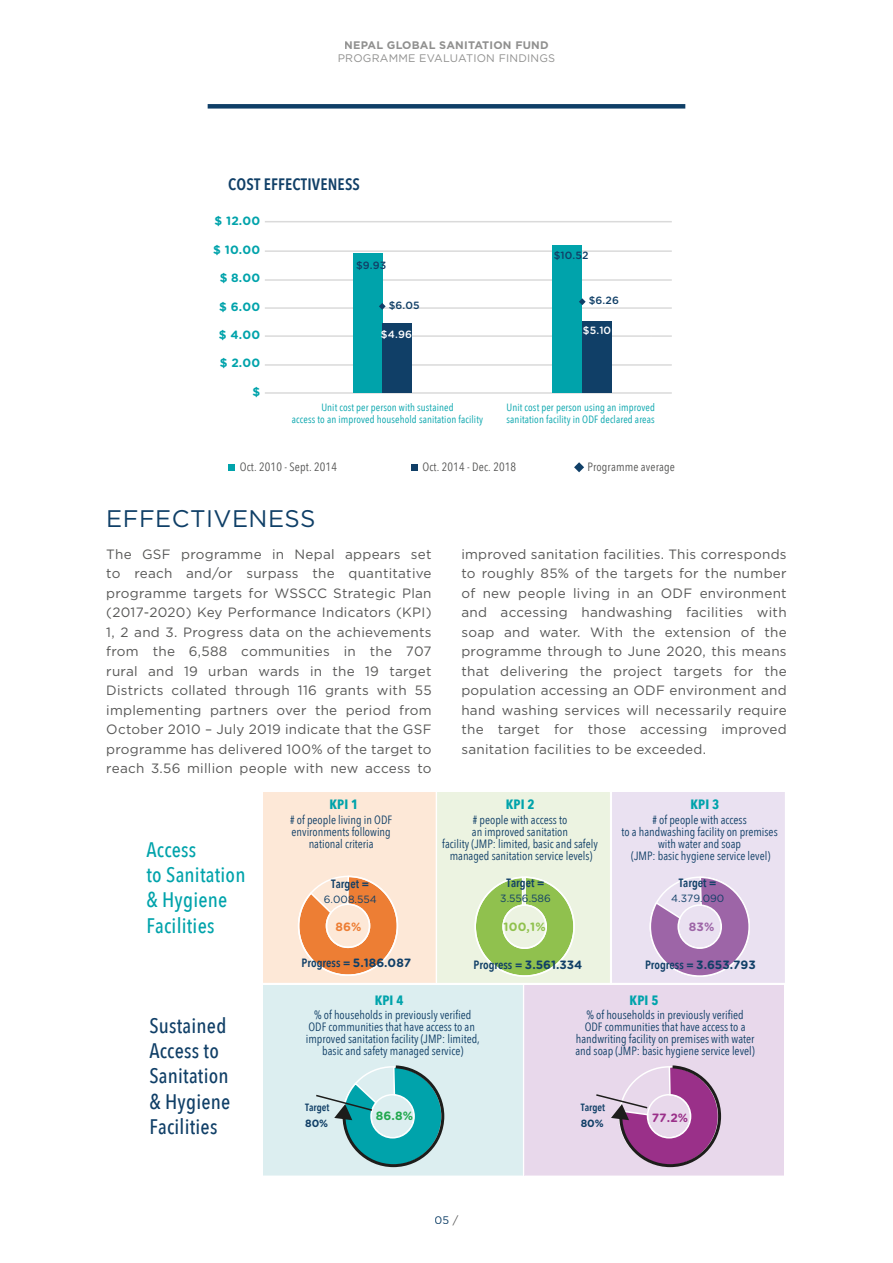
<style>
.page{position:relative;width:893px;height:1263px;background:#fff}
.page>*{position:absolute;margin:0;border:0;box-sizing:border-box;transform-origin:0 0}
.t1{font:24px "Gotham";letter-spacing:.02em;color:#0f3f67}
.t2{font:500 21px/25.2px "Avenir Next Condensed";letter-spacing:.01em;color:#103f67}
.t3{font:500 21px/25.2px "Avenir Next Condensed";letter-spacing:.01em;color:#00a3ab}
.t4{font:600 16.5px "Avenir Next Condensed";letter-spacing:.01em;color:#103f67}
.t5{font:13.5px/19.5px "Gotham";letter-spacing:.02em;color:#575756;text-align:justify}
.t6{font:700 13.5px "Avenir Next Condensed";letter-spacing:.01em;color:#00a3ab}
.t7{font:12px/12px "Avenir Next Condensed";color:#103f67;text-align:center}
.t8{font:600 12px "Avenir Next Condensed";color:#103f67}
.t9{font:12px "Avenir Next Condensed";letter-spacing:.01em;color:#575756}
.t10{font:700 12px "Gotham Rounded";letter-spacing:.01em;color:#00a3ab}
.t11{font:700 12px "Gotham Rounded";color:#90c14e}
.t12{font:700 12px "Gotham Rounded";color:#23a84f}
.t13{font:700 12px "Gotham Rounded";color:#9a3089}
.t14{font:700 12px "Gotham Rounded";color:#9d65a7}
.t15{font:700 12px "Gotham Rounded";color:#ed7e34}
.t16{font:10.95px "Gotham";letter-spacing:.02em;color:#90908f}
.t17{font:700 10.95px "Gotham";letter-spacing:.02em;color:#90908f}
.t18{font:10.95px "Gotham";color:#0e3e66}
.t19{font:10.5px/12px "Avenir Next Condensed";letter-spacing:.01em;color:#00a3ab;text-align:center}
.t20{font:10.5px "Gotham Rounded";color:#103f67}
.t21{font:500 10.5px "Gotham Rounded";letter-spacing:.01em;color:#103f67}
.t22{font:600 10.5px "Avenir Next Condensed";color:#103f67}
.t23{font:500 10.5px "Gotham Rounded";color:#fff}
.t24{font:700 10.5px "Gotham Rounded";color:#103f67}
.s1{font-family:"Gotham Rounded";font-weight:700}
.s2{color:#575756}
</style>
<div class="page">
<div style="left:208px;top:104px;width:477px;height:5px;background:#0f3f67"></div>
<hr style="left:265px;top:364px;width:407px;height:2px;background:#dadada">
<hr style="left:265px;top:335px;width:407px;height:2px;background:#dadada">
<hr style="left:265px;top:307px;width:407px;height:2px;background:#dadada">
<hr style="left:265px;top:279px;width:407px;height:2px;background:#dadada">
<hr style="left:265px;top:221px;width:407px;height:1px;background:#dadada">
<hr style="left:265px;top:250px;width:407px;height:2px;background:#dadada">
<hr style="left:265px;top:392px;width:407px;height:2px;background:#dadada">
<div style="left:228px;top:464px;width:7px;height:7px;background:#00a3ab"></div>
<div style="left:411px;top:464px;width:7px;height:7px;background:#103f67"></div>
<div style="left:353px;top:254px;width:29px;height:139px;background:#00a3ab"></div>
<div style="left:382px;top:324px;width:30px;height:69px;background:#103f67"></div>
<div style="left:552px;top:246px;width:30px;height:147px;background:#00a3ab"></div>
<div style="left:582px;top:321px;width:30px;height:72px;background:#103f67"></div>
<svg style="left:379px;top:303px;width:7px;height:7px"></svg>
<svg style="left:579px;top:298px;width:7px;height:7px"></svg>
<svg style="left:574px;top:462px;width:10px;height:10px"></svg>
<svg style="left:263px;top:792px;width:522px;height:384px;background:#dcd8d9"></svg>
<div style="left:326px;top:903px;width:44px;height:45px;border:2px solid #fff;border-radius:50%"></div>
<div style="left:298px;top:876px;width:100px;height:100px;border:2px solid #fff;border-radius:50%"></div>
<p class="t17" style="left:344px;top:38px;width:206px">NEPAL GLOBAL SANITATION FUND</p>
<p class="t16" style="left:338px;top:51px;width:219px">PROGRAMME EVALUATION FINDINGS</p>
<p class="t4" style="left:228px;top:170px;width:133px">COST EFFECTIVENESS</p>
<p class="t10" style="left:215px;top:211px;width:47px">$ 12.00</p>
<p class="t10" style="left:213px;top:241px;width:48px">$ 10.00</p>
<p class="t10" style="left:220px;top:269px;width:42px">$ 8.00</p>
<p class="t10" style="left:219px;top:298px;width:42px">$ 6.00</p>
<p class="t10" style="left:219px;top:326px;width:43px">$ 4.00</p>
<p class="t10" style="left:220px;top:354px;width:42px">$ 2.00</p>
<p class="t10" style="left:252px;top:383px;width:9px">$</p>
<p class="t21" style="left:356px;top:258px;width:32px">$9.93</p>
<p class="t21" style="left:554px;top:248px;width:36px">$10.52</p>
<p class="t21" style="left:589px;top:293px;width:32px">$6.26</p>
<p class="t21" style="left:389px;top:298px;width:33px">$6.05</p>
<p class="t23" style="left:381px;top:327px;width:32px">$4.96</p>
<p class="t23" style="left:583px;top:323px;width:30px">$5.10</p>
<p class="t19" style="left:292px;top:400px;width:193px">Unit cost per person with sustained<br>access to an improved household sanitation facility</p>
<p class="t19" style="left:506px;top:400px;width:150px;text-align:left">Unit cost per person using an improved sanitation facility in ODF declared areas</p>
<p class="t9" style="left:422px;top:456px;width:95px">Oct. 2014 - Dec. 2018</p>
<p class="t9" style="left:587px;top:456px;width:89px">Programme average</p>
<p class="t9" style="left:240px;top:456px;width:99px">Oct. 2010 - Sept. 2014</p>
<h1 class="t1" style="left:106px;top:503px;width:211px">EFFECTIVENESS</h1>
<p class="t5" style="left:106px;top:544px;width:327px">The GSF programme in Nepal appears set to reach and/or surpass the quantitative programme targets for WSSCC Strategic Plan (2017-2020) Key Performance Indicators (KPI)<br>1, 2 and 3. Progress data on the achievements from the 6,588 communities in the 707 rural and 19 urban wards in the 19 target Districts collated through 116 grants with 55 implementing partners over the period from October 2010 – July 2019 indicate that the GSF programme has delivered 100% of the target to reach 3.56 million people with new access to</p>
<p class="t5" style="left:461px;top:544px;width:327px">improved sanitation facilities. This corresponds to roughly 85% of the targets for the number of new people living in an ODF environment and accessing handwashing facilities with soap and water. With the extension of the programme through to June 2020, this means that delivering the project targets for the population accessing an ODF environment and hand washing services will necessarily require the target for those accessing improved sanitation facilities to be exceeded.</p>
<h2 class="t3" style="left:147px;top:837px;width:100px">Access<br>to Sanitation &amp; Hygiene<br>Facilities</h2>
<h2 class="t2" style="left:149px;top:1013px;width:82px">Sustained<br>Access to<br>Sanitation &amp; Hygiene<br>Facilities</h2>
<p class="t6" style="left:506px;top:796px;width:30px">KPI 2</p>
<p class="t6" style="left:690px;top:796px;width:30px">KPI 3</p>
<p class="t6" style="left:329px;top:796px;width:30px">KPI 1</p>
<p class="t7" style="left:290px;top:813px;width:104px"># of people living in ODF environments following national criteria</p>
<p class="t8" style="left:331px;top:873px;width:40px">Target =</p>
<p class="t20" style="left:324px;top:892px;width:54px">6.008.554</p>
<p class="t7" style="left:621px;top:813px;width:158px"># of people with access<br>to a handwashing facility on premises with water and soap<br>(JMP: basic hygiene service level)</p>
<p class="t7" style="left:442px;top:813px;width:157px"># people with access to<br>an improved sanitation<br>facility (JMP: limited, basic and safely managed sanitation service levels)</p>
<p class="t8" style="left:506px;top:872px;width:40px">Target =</p>
<p class="t20" style="left:500px;top:891px;width:52px">3.556.586</p>
<p class="t8" style="left:679px;top:872px;width:40px">Target =</p>
<p class="t20" style="left:671px;top:891px;width:54px">4.379.090</p>
<p class="t14" style="left:689px;top:918px;width:27px">83%</p>
<p class="t15" style="left:335px;top:918px;width:28px">86%</p>
<p class="t11" style="left:504px;top:918px;width:43px">100,1%</p>
<p class="t8" style="left:302px;top:952px;width:111px">Progress = <span class="s1">5.186.087</span></p>
<p class="t8" style="left:474px;top:954px;width:110px">Progress = <span class="s1">3.561.334</span></p>
<p class="t8" style="left:645px;top:954px;width:112px">Progress = <span class="s1">3.653.793</span></p>
<p class="t6" style="left:375px;top:992px;width:30px">KPI 4</p>
<p class="t6" style="left:629px;top:992px;width:30px">KPI 5</p>
<p class="t7" style="left:306px;top:1008px;width:176px">% of households in previously verified ODF communities that have access to an improved sanitation facility (JMP: limited, basic and safety managed service)</p>
<p class="t7" style="left:575px;top:1008px;width:181px">% of households in previously verified<br>ODF communities that have access to a handwriting facility on premises with water and soap (JMP: basic hygiene service level)</p>
<p class="t22" style="left:305px;top:1099px;width:26px">Target</p>
<p class="t24" style="left:305px;top:1115px;width:25px">80%</p>
<p class="t12" style="left:376px;top:1107px;width:39px">86.8%</p>
<p class="t18" style="left:434px;top:1213px;width:26px">05 <span class="s2">/</span></p>
<p class="t22" style="left:581px;top:1099px;width:26px">Target</p>
<p class="t24" style="left:581px;top:1115px;width:25px">80%</p>
<p class="t13" style="left:652px;top:1108px;width:38px">77.2%</p>
</div>
